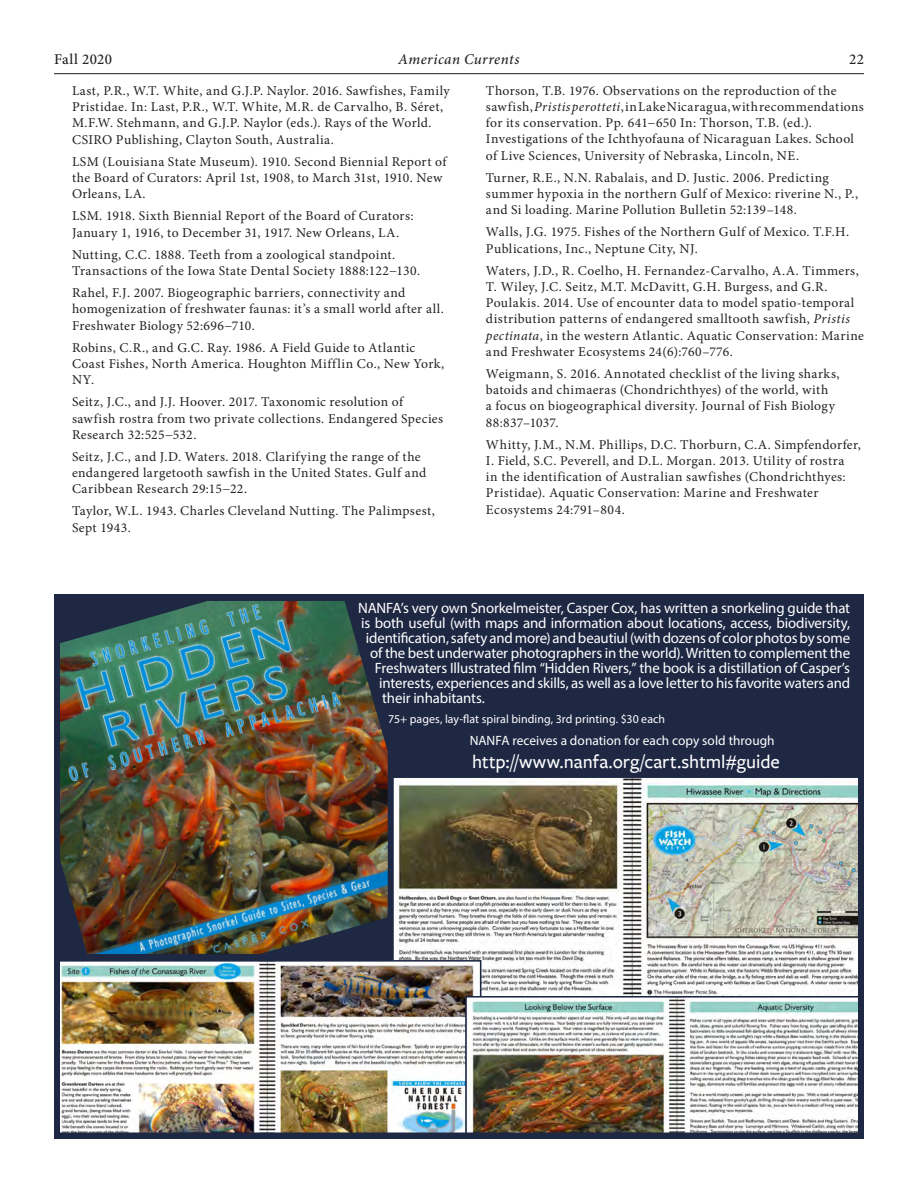
<style>
.page{position:relative;width:918px;height:1188px;background:#fff}
.page>*{position:absolute;margin:0;border:0;box-sizing:border-box;transform-origin:0 0}
.t1{font:500 19.5px "Freight Sans";color:#fff}
.t2{font:15px "Myriad Pro";letter-spacing:-.01em;color:#fff}
.t3{font:italic 500 15px "Minion Pro";letter-spacing:.025em;color:#231f20}
.t4{font:500 15px "Minion Pro";letter-spacing:.03em;color:#231f20}
.t5{font:13.5px/16.2px "Minion Pro";letter-spacing:.025em;color:#231f20}
.t6{font:13.5px "Myriad Pro";letter-spacing:.005em;color:#fff}
.t7{font:12px "Myriad Pro";letter-spacing:.005em;color:#fff}
.s1{font-style:italic}
</style>
<div class="page">
<hr style="left:54px;top:73px;width:810px;height:1px;background:#231f20">
<div style="left:54px;top:594px;width:810px;height:544px;background:#1e2843"></div>
<img style="left:397px;top:778px;width:460px;height:217px">
<img style="left:56px;top:959px;width:426px;height:180px">
<img style="left:61px;top:601px;width:336px;height:362px">
<img style="left:464px;top:995px;width:400px;height:144px">
<div style="left:54px;top:594px;width:810px;height:544px;border:6px solid #1e2843"></div>
<p class="t4" style="left:54px;top:49px;width:60px">Fall 2020</p>
<p class="t3" style="left:398px;top:49px;width:123px">American Currents</p>
<p class="t4" style="left:849px;top:49px;width:16px">22</p>
<p class="t5" style="left:72px;top:83px;width:379px">Last, P.R., W.T. White, and G.J.P. Naylor. 2016. Sawfishes, Family Pristidae. In: Last, P.R., W.T. White, M.R. de Carvalho, B. Séret, M.F.W. Stehmann, and G.J.P. Naylor (eds.). Rays of the World.<br>CSIRO Publishing, Clayton South, Australia.</p>
<p class="t5" style="left:72px;top:153px;width:376px">LSM (Louisiana State Museum). 1910. Second Biennial Report of the Board of Curators: April 1st, 1908, to March 31st, 1910. New<br>Orleans, LA.</p>
<p class="t5" style="left:72px;top:208px;width:343px">LSM. 1918. Sixth Biennial Report of the Board of Curators:<br>January 1, 1916, to December 31, 1917. New Orleans, LA.</p>
<p class="t5" style="left:72px;top:246px;width:350px">Nutting, C.C. 1888. Teeth from a zoological standpoint.<br>Transactions of the Iowa State Dental Society 1888:122−130.</p>
<p class="t5" style="left:72px;top:285px;width:373px">Rahel, F.J. 2007. Biogeographic barriers, connectivity and homogenization of freshwater faunas: it’s a small world after all.<br>Freshwater Biology 52:696−710.</p>
<p class="t5" style="left:72px;top:339px;width:374px">Robins, C.R., and G.C. Ray. 1986. A Field Guide to Atlantic<br>Coast Fishes, North America. Houghton Mifflin Co., New York,<br>NY.</p>
<p class="t5" style="left:72px;top:394px;width:373px">Seitz, J.C., and J.J. Hoover. 2017. Taxonomic resolution of sawfish rostra from two private collections. Endangered Species<br>Research 32:525−532.</p>
<p class="t5" style="left:72px;top:449px;width:356px">Seitz, J.C., and J.D. Waters. 2018. Clarifying the range of the endangered largetooth sawfish in the United States. Gulf and<br>Caribbean Research 29:15−22.</p>
<p class="t5" style="left:72px;top:503px;width:364px">Taylor, W.L. 1943. Charles Cleveland Nutting. The Palimpsest,<br>Sept 1943.</p>
<p class="t5" style="left:486px;top:83px;width:379px">Thorson, T.B. 1976. Observations on the reproduction of the sawfish, <span class="s1">Pristis perotteti</span>, in Lake Nicaragua, with recommendations for its conservation. Pp. 641−650 In: Thorson, T.B. (ed.).<br>Investigations of the Ichthyofauna of Nicaraguan Lakes. School of Live Sciences, University of Nebraska, Lincoln, NE.</p>
<p class="t5" style="left:486px;top:170px;width:374px">Turner, R.E., N.N. Rabalais, and D. Justic. 2006. Predicting summer hypoxia in the northern Gulf of Mexico: riverine N., P., and Si loading. Marine Pollution Bulletin 52:139–148.</p>
<p class="t5" style="left:486px;top:224px;width:365px">Walls, J.G. 1975. Fishes of the Northern Gulf of Mexico. T.F.H.<br>Publications, Inc., Neptune City, NJ.</p>
<p class="t5" style="left:486px;top:263px;width:380px">Waters, J.D., R. Coelho, H. Fernandez-Carvalho, A.A. Timmers, T. Wiley, J.C. Seitz, M.T. McDavitt, G.H. Burgess, and G.R.<br>Poulakis. 2014. Use of encounter data to model spatio-temporal distribution patterns of endangered smalltooth sawfish, <span class="s1">Pristis pectinata</span>, in the western Atlantic. Aquatic Conservation: Marine and Freshwater Ecosystems 24(6):760–776.</p>
<p class="t5" style="left:486px;top:366px;width:355px">Weigmann, S. 2016. Annotated checklist of the living sharks, batoids and chimaeras (Chondrichthyes) of the world, with<br>a focus on biogeographical diversity. Journal of Fish Biology 88:837–1037.</p>
<p class="t5" style="left:486px;top:437px;width:376px">Whitty, J.M., N.M. Phillips, D.C. Thorburn, C.A. Simpfendorfer, I. Field, S.C. Peverell, and D.L. Morgan. 2013. Utility of rostra<br>in the identification of Australian sawfishes (Chondrichthyes:<br>Pristidae). Aquatic Conservation: Marine and Freshwater Ecosystems 24:791–804.</p>
<p class="t2" style="left:358px;top:598px;width:493px">NANFA’s very own Snorkelmeister, Casper Cox, has written a snorkeling guide that</p>
<p class="t2" style="left:361px;top:613px;width:490px">is both useful (with maps and information about locations, access, biodiversity,</p>
<p class="t2" style="left:366px;top:628px;width:486px">identification, safety and more) and beautiul (with dozens of color photos by some</p>
<p class="t2" style="left:370px;top:643px;width:481px">of the best underwater photographers in the world). Written to complement the</p>
<p class="t2" style="left:375px;top:658px;width:477px">Freshwaters Illustrated film “Hidden Rivers,” the book is a distillation of Casper’s</p>
<p class="t2" style="left:379px;top:673px;width:473px">interests, experiences and skills, as well as a love letter to his favorite waters and</p>
<p class="t2" style="left:382px;top:688px;width:104px">their inhabitants.</p>
<p class="t7" style="left:388px;top:712px;width:278px">75+ pages, lay-flat spiral binding, 3rd printing. $30 each</p>
<p class="t6" style="left:470px;top:732px;width:307px">NANFA receives a donation for each copy sold through</p>
<h1 class="t1" style="left:472px;top:751px;width:309px">http://www.nanfa.org/cart.shtml#guide</h1>
</div>
